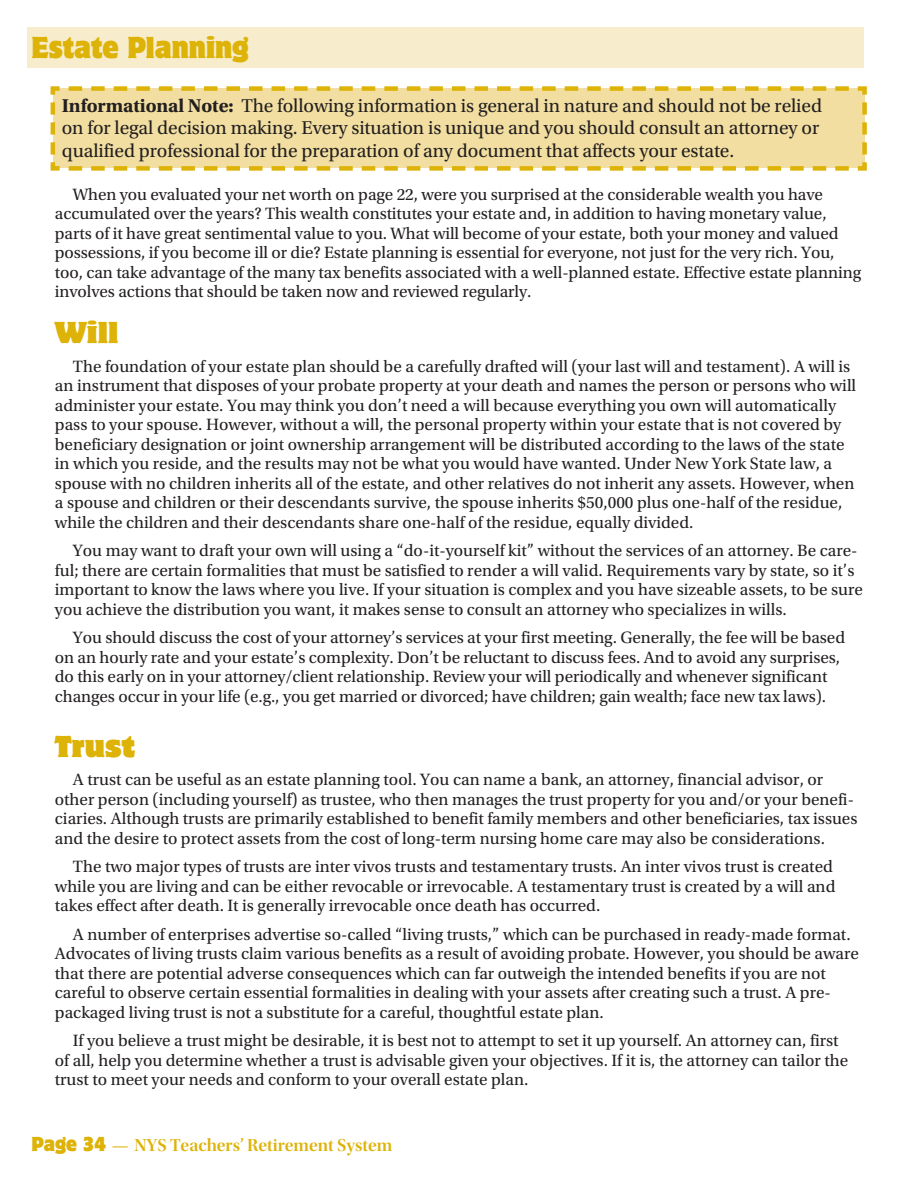
<style>
.page{position:relative;width:918px;height:1188px;background:#fff}
.page>*{position:absolute;margin:0;border:0;box-sizing:border-box;transform-origin:0 0}
.t1{font:semi-condensed 27px "Motter Corpus Std";color:#deb308}
.head__3{font:27px "Motter Corpus Std";color:#deb308}
.text-indent-no_space{font:19.5px/22.5px "Utopia Std";letter-spacing:-.005em;color:#231f20}
.t2{font:18px "Utopia Std Semibold Disp";color:#deb308}
.text-indent{font:17.25px/19.5px "Utopia Std";color:#231f20}
.text-indent-no_space-2{font:17.25px/19.5px "Utopia Std";letter-spacing:-.005em;color:#231f20}
.s1{font-weight:700}
.s2{font-family:"Motter Corpus Std";font-stretch:semi-condensed}
.s3{font-family:"Utopia Std"}
</style>
<div class="page">
<div style="left:27px;top:27px;width:837px;height:41px;background:#f7edcd"></div>
<svg style="left:50px;top:86px;width:817px;height:85px;background:#f0dc99"></svg>
<p class="t1" style="left:32px;top:31px;width:219px">Estate Planning</p>
<p class="text-indent-no_space" style="left:62px;top:95px;width:762px"><span class="s1">Informational Note:</span> The following information is general in nature and should not be relied on for legal decision making. Every situation is unique and you should consult an attorney or qualified professional for the preparation of any document that affects your estate.</p>
<p class="text-indent-no_space-2" style="left:55px;top:185px;width:808px;text-indent:18px">When you evaluated your net worth on page 22, were you surprised at the considerable wealth you have accumulated over the years? This wealth constitutes your estate and, in addition to having monetary value, parts of it have great sentimental value to you. What will become of your estate, both your money and valued possessions, if you become ill or die? Estate planning is essential for everyone, not just for the very rich. You, too, can take advantage of the many tax benefits associated with a well-planned estate. Effective estate planning involves actions that should be taken now and reviewed regularly.</p>
<p class="head__3" style="left:55px;top:315px;width:65px">Will</p>
<p class="text-indent" style="left:55px;top:357px;width:803px;text-indent:18px">The foundation of your estate plan should be a carefully drafted will (your last will and testament). A will is an instrument that disposes of your probate property at your death and names the person or persons who will administer your estate. You may think you don’t need a will because everything you own will automatically pass to your spouse. However, without a will, the personal property within your estate that is not covered by beneficiary designation or joint ownership arrangement will be distributed according to the laws of the state in which you reside, and the results may not be what you would have wanted. Under New York State law, a spouse with no children inherits all of the estate, and other relatives do not inherit any assets. However, when a spouse and children or their descendants survive, the spouse inherits $50,000 plus one-half of the residue, while the children and their descendants share one-half of the residue, equally divided.</p>
<p class="text-indent" style="left:55px;top:541px;width:810px;text-indent:18px">You may want to draft your own will using a “do-it-yourself kit” without the services of an attorney. Be care&shy;ful; there are certain formalities that must be satisfied to render a will valid. Requirements vary by state, so it’s important to know the laws where you live. If your situation is complex and you have sizeable assets, to be sure you achieve the distribution you want, it makes sense to consult an attorney who specializes in wills.</p>
<p class="text-indent" style="left:55px;top:628px;width:792px;text-indent:18px">You should discuss the cost of your attorney’s services at your first meeting. Generally, the fee will be based on an hourly rate and your estate’s complexity. Don’t be reluctant to discuss fees. And to avoid any surprises, do this early on in your attorney/client relationship. Review your will periodically and whenever significant changes occur in your life (e.g., you get married or divorced; have children; gain wealth; face new tax laws).</p>
<p class="head__3" style="left:55px;top:729px;width:82px">Trust</p>
<p class="text-indent" style="left:55px;top:770px;width:804px;text-indent:18px">A trust can be useful as an estate planning tool. You can name a bank, an attorney, financial advisor, or other person (including yourself) as trustee, who then manages the trust property for you and/or your benefi&shy;ciaries. Although trusts are primarily established to benefit family members and other beneficiaries, tax issues and the desire to protect assets from the cost of long-term nursing home care may also be considerations.</p>
<p class="text-indent" style="left:55px;top:857px;width:782px;text-indent:18px">The two major types of trusts are inter vivos trusts and testamentary trusts. An inter vivos trust is created while you are living and can be either revocable or irrevocable. A testamentary trust is created by a will and takes effect after death. It is generally irrevocable once death has occurred.</p>
<p class="text-indent" style="left:55px;top:925px;width:806px;text-indent:18px">A number of enterprises advertise so-called “living trusts,” which can be purchased in ready-made format.<br>Advocates of living trusts claim various benefits as a result of avoiding probate. However, you should be aware that there are potential adverse consequences which can far outweigh the intended benefits if you are not careful to observe certain essential formalities in dealing with your assets after creating such a trust. A pre&shy;packaged living trust is not a substitute for a careful, thoughtful estate plan.</p>
<p class="text-indent" style="left:55px;top:1031px;width:795px;text-indent:18px">If you believe a trust might be desirable, it is best not to attempt to set it up yourself. An attorney can, first of all, help you determine whether a trust is advisable given your objectives. If it is, the attorney can tailor the trust to meet your needs and conform to your overall estate plan.</p>
<p class="t2" style="left:32px;top:1136px;width:362px"><span class="s2">Page 34</span> <span class="s3">—</span> NYS Teachers’ Retirement System</p>
</div>
